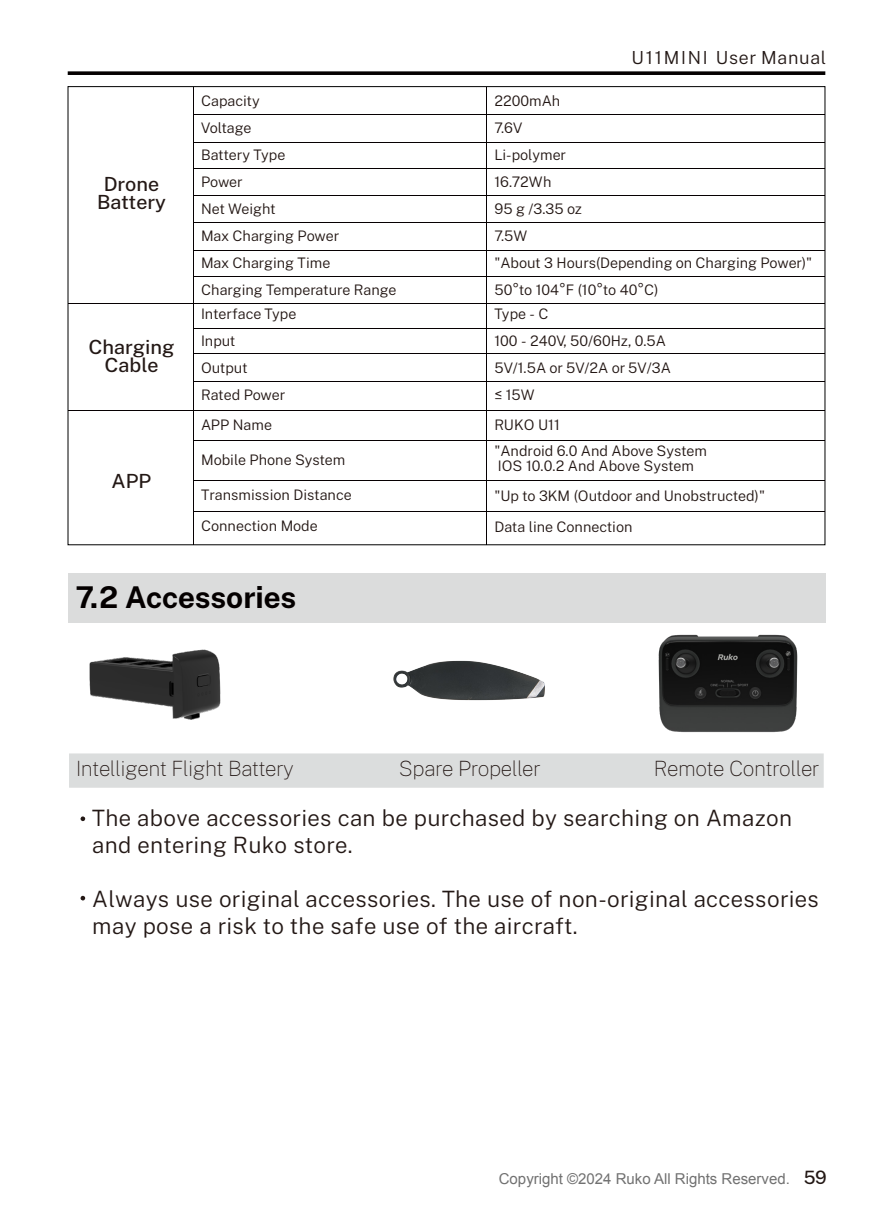
<style>
.page{position:relative;width:893px;height:1225px;background:#fff}
.page>*{position:absolute;margin:0;border:0;box-sizing:border-box;transform-origin:0 0}
.t1{font:700 30px "Public Sans";color:#040000}
.t2{font:300 22.5px/27px "Public Sans";letter-spacing:.015em;color:#231815}
.t3{font:100 21px "Public Sans";letter-spacing:-.02em;color:#221613}
.t4{font:500 19.5px/18px "Public Sans";color:#231815;text-align:center}
.t5{font:300 18px "Public Sans";letter-spacing:.04em;color:#231815}
.t6{font:15px "Arial";color:#717171}
.t7{font:300 14.4px/27px "Public Sans";color:#221613}
.s1{font-family:"Public Sans";font-weight:500;font-size:18.3px;color:#231815}
</style>
<div class="page">
<div style="left:69px;top:753px;width:755px;height:34px;background:#dbdddd"></div>
<svg style="left:68px;top:71px;width:757px;height:4px;background:#1c1919"></svg>
<div style="left:68px;top:573px;width:757px;height:49px;background:#dbdcdc"></div>
<hr style="left:193px;top:87px;width:1px;height:458px;background:#060001">
<hr style="left:486px;top:87px;width:1px;height:458px;background:#060001">
<hr style="left:68px;top:303px;width:757px;height:1px;background:#060001">
<hr style="left:68px;top:410px;width:757px;height:1px;background:#060001">
<hr style="left:193px;top:114px;width:632px;height:1px;background:#060001">
<hr style="left:193px;top:142px;width:632px;height:1px;background:#060001">
<hr style="left:193px;top:168px;width:632px;height:1px;background:#060001">
<hr style="left:193px;top:195px;width:632px;height:1px;background:#060001">
<hr style="left:193px;top:223px;width:632px;height:1px;background:#060001">
<hr style="left:193px;top:250px;width:632px;height:1px;background:#060001">
<hr style="left:193px;top:276px;width:632px;height:1px;background:#060001">
<hr style="left:193px;top:328px;width:632px;height:1px;background:#060001">
<hr style="left:193px;top:353px;width:632px;height:1px;background:#060001">
<hr style="left:193px;top:381px;width:632px;height:1px;background:#060001">
<hr style="left:193px;top:440px;width:632px;height:1px;background:#060001">
<hr style="left:193px;top:511px;width:632px;height:1px;background:#060001">
<hr style="left:193px;top:480px;width:632px;height:1px;background:#060001">
<img style="left:657px;top:622px;width:149px;height:132px">
<img style="left:89px;top:649px;width:132px;height:71px">
<img style="left:393px;top:660px;width:152px;height:41px">
<svg style="left:80px;top:816px;width:5px;height:5px"></svg>
<svg style="left:80px;top:895px;width:5px;height:5px"></svg>
<h3 class="t4" style="left:97px;top:174px;width:70px">Drone<br>Battery</h3>
<h3 class="t4" style="left:88px;top:337px;width:88px">Charging<br>Cable</h3>
<h3 class="t4" style="left:112px;top:471px;width:41px">APP</h3>
<p class="t5" style="left:631px;top:44px;width:196px">U11MINI User Manual</p>
<p class="t7" style="left:494px;top:87px;width:319px">2200mAh<br>7.6V<br>Li-polymer<br>16.72Wh<br>95 g /3.35 oz<br>7.5W<br>"About 3 Hours(Depending on Charging Power)"<br>50°to 104°F (10°to 40°C)</p>
<p class="t7" style="left:201px;top:87px;width:197px">Capacity<br>Voltage<br>Battery Type<br>Power<br>Net Weight<br>Max Charging Power<br>Max Charging Time<br>Charging Temperature Range</p>
<p class="t7" style="left:201px;top:300px;width:97px">Interface Type<br>Input<br>Output<br>Rated Power</p>
<p class="t7" style="left:494px;top:300px;width:178px">Type - C<br>100 - 240V, 50/60Hz, 0.5A<br>5V/1.5A or 5V/2A or 5V/3A ≤ 15W</p>
<p class="t7" style="left:201px;top:410px;width:72px">APP Name</p>
<p class="t7" style="left:494px;top:410px;width:67px">RUKO U11</p>
<p class="t7" style="left:201px;top:445px;width:146px">Mobile Phone System</p>
<p class="t7" style="left:494px;top:442px;width:214px;line-height:15px">"Android 6.0 And Above System<br>IOS 10.0.2 And Above System</p>
<p class="t7" style="left:201px;top:480px;width:152px">Transmission Distance</p>
<p class="t7" style="left:494px;top:481px;width:272px">"Up to 3KM (Outdoor and Unobstructed)"</p>
<p class="t7" style="left:201px;top:511px;width:118px">Connection Mode</p>
<p class="t7" style="left:494px;top:512px;width:140px">Data line Connection</p>
<h1 class="t1" style="left:76px;top:574px;width:222px">7.2 Accessories</h1>
<h3 class="t3" style="left:76px;top:753px;width:219px">Intelligent Flight Battery</h3>
<h3 class="t3" style="left:399px;top:753px;width:143px">Spare Propeller</h3>
<h3 class="t3" style="left:654px;top:753px;width:167px">Remote Controller</h3>
<h2 class="t2" style="left:92px;top:803px;width:701px">The above accessories can be purchased by searching on Amazon and entering Ruko store.</h2>
<h2 class="t2" style="left:92px;top:884px;width:728px">Always use original accessories. The use of non-original accessories may pose a risk to the safe use of the aircraft.</h2>
<p class="t6" style="left:499px;top:1168px;width:329px">Copyright ©2024 Ruko All Rights Reserved. <span class="s1">59</span></p>
</div>
